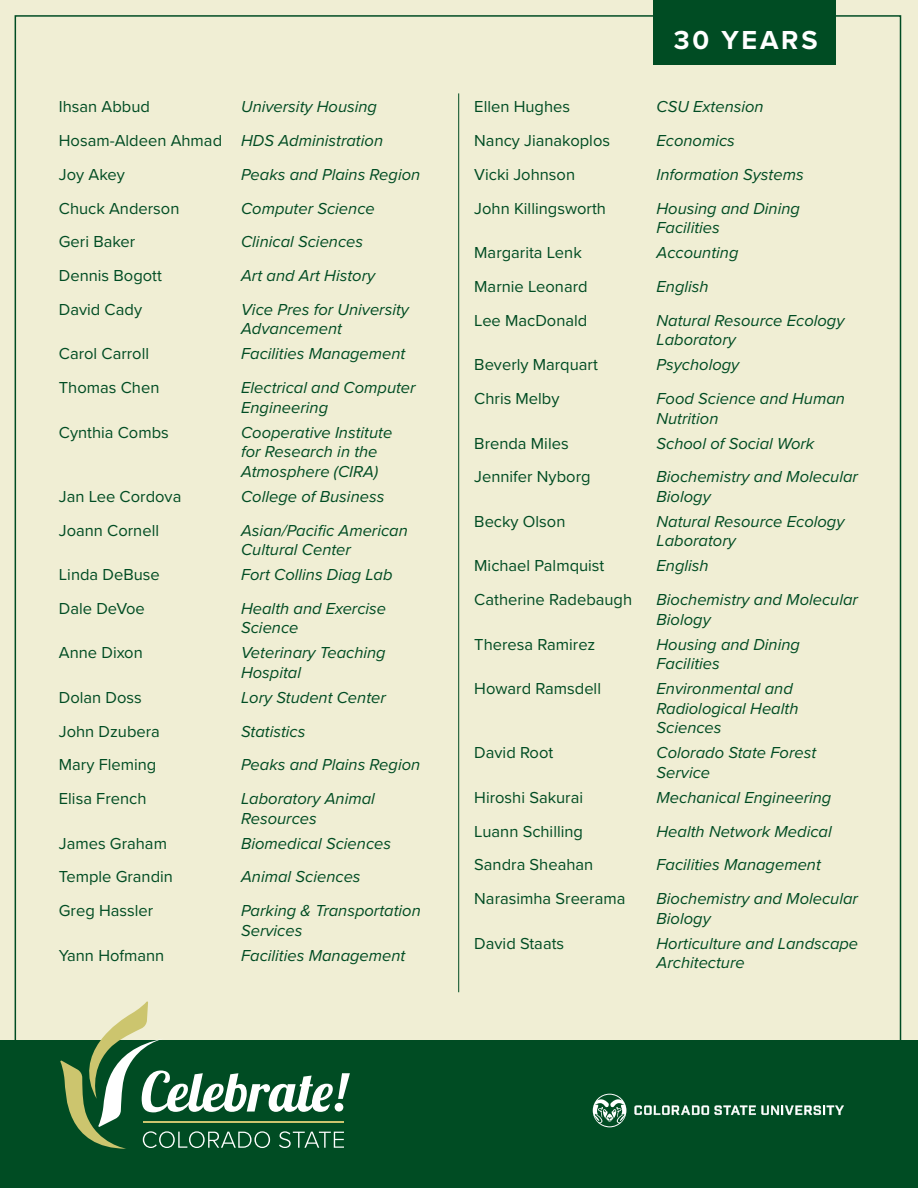
<style>
.page{position:relative;width:918px;height:1188px;background:#f0eed4}
.page>*{position:absolute;margin:0;border:0;box-sizing:border-box;transform-origin:0 0}
.t1{font:700 27px "Proxima Nova";letter-spacing:.1em;color:#fff}
.t2{font:italic 16.5px/19.5px "Proxima Nova";color:#004c23}
.t3{font:16.5px "Proxima Nova";color:#004c23}
</style>
<div class="page">
<div style="left:0;top:1040px;width:918px;height:148px;background:#004c23"></div>
<div style="left:653px;top:0;width:183px;height:65px;background:#004c23"></div>
<svg style="left:60px;top:1001px;width:290px;height:148px"></svg>
<svg style="left:634px;top:1105px;width:210px;height:10px"></svg>
<svg style="left:593px;top:1094px;width:33px;height:33px"></svg>
<hr style="left:458px;top:93px;width:1px;height:899px;background:#004c23">
<p class="t3" style="left:59px;top:95px;width:93px">Ihsan Abbud</p>
<p class="t2" style="left:241px;top:96px;width:137px">University Housing</p>
<p class="t3" style="left:59px;top:128px;width:165px">Hosam-Aldeen Ahmad</p>
<p class="t2" style="left:241px;top:130px;width:143px">HDS Administration</p>
<p class="t3" style="left:59px;top:162px;width:67px">Joy Akey</p>
<p class="t2" style="left:241px;top:164px;width:181px">Peaks and Plains Region</p>
<p class="t3" style="left:59px;top:196px;width:122px">Chuck Anderson</p>
<p class="t2" style="left:241px;top:198px;width:135px">Computer Science</p>
<p class="t3" style="left:59px;top:230px;width:78px">Geri Baker</p>
<p class="t2" style="left:241px;top:231px;width:124px">Clinical Sciences</p>
<p class="t3" style="left:59px;top:263px;width:105px">Dennis Bogott</p>
<p class="t2" style="left:241px;top:265px;width:136px">Art and Art History</p>
<p class="t3" style="left:59px;top:297px;width:85px">David Cady</p>
<p class="t2" style="left:241px;top:299px;width:169px">Vice Pres for University<br>Advancement</p>
<p class="t3" style="left:59px;top:342px;width:92px">Carol Carroll</p>
<p class="t2" style="left:241px;top:344px;width:166px">Facilities Management</p>
<p class="t3" style="left:59px;top:375px;width:102px">Thomas Chen</p>
<p class="t2" style="left:241px;top:377px;width:176px">Electrical and Computer<br>Engineering</p>
<p class="t3" style="left:59px;top:420px;width:112px">Cynthia Combs</p>
<p class="t2" style="left:241px;top:422px;width:153px">Cooperative Institute for Research in the<br>Atmosphere (CIRA)</p>
<p class="t3" style="left:59px;top:484px;width:124px">Jan Lee Cordova</p>
<p class="t2" style="left:241px;top:486px;width:145px">College of Business</p>
<p class="t3" style="left:59px;top:518px;width:102px">Joann Cornell</p>
<p class="t2" style="left:241px;top:520px;width:168px">Asian/Pacific American<br>Cultural Center</p>
<p class="t3" style="left:59px;top:562px;width:102px">Linda DeBuse</p>
<p class="t2" style="left:241px;top:564px;width:153px">Fort Collins Diag Lab</p>
<p class="t3" style="left:59px;top:596px;width:88px">Dale DeVoe</p>
<p class="t2" style="left:241px;top:598px;width:147px">Health and Exercise<br>Science</p>
<p class="t3" style="left:59px;top:641px;width:85px">Anne Dixon</p>
<p class="t2" style="left:241px;top:642px;width:146px">Veterinary Teaching<br>Hospital</p>
<p class="t3" style="left:59px;top:685px;width:85px">Dolan Doss</p>
<p class="t2" style="left:241px;top:687px;width:146px">Lory Student Center</p>
<p class="t3" style="left:59px;top:719px;width:103px">John Dzubera</p>
<p class="t2" style="left:241px;top:721px;width:66px">Statistics</p>
<p class="t3" style="left:59px;top:753px;width:99px">Mary Fleming</p>
<p class="t2" style="left:241px;top:754px;width:181px">Peaks and Plains Region</p>
<p class="t3" style="left:59px;top:786px;width:89px">Elisa French</p>
<p class="t2" style="left:241px;top:788px;width:135px">Laboratory Animal<br>Resources</p>
<p class="t3" style="left:59px;top:831px;width:110px">James Graham</p>
<p class="t2" style="left:241px;top:833px;width:152px">Biomedical Sciences</p>
<p class="t3" style="left:59px;top:865px;width:116px">Temple Grandin</p>
<p class="t2" style="left:241px;top:866px;width:121px">Animal Sciences</p>
<p class="t3" style="left:59px;top:898px;width:96px">Greg Hassler</p>
<p class="t2" style="left:241px;top:900px;width:181px">Parking &amp; Transportation<br>Services</p>
<p class="t3" style="left:59px;top:943px;width:107px">Yann Hofmann</p>
<p class="t2" style="left:241px;top:945px;width:166px">Facilities Management</p>
<p class="t1" style="left:674px;top:20px;width:145px">30 YEARS</p>
<p class="t3" style="left:474px;top:95px;width:97px">Ellen Hughes</p>
<p class="t2" style="left:657px;top:96px;width:109px">CSU Extension</p>
<p class="t3" style="left:474px;top:128px;width:137px">Nancy Jianakoplos</p>
<p class="t2" style="left:657px;top:130px;width:80px">Economics</p>
<p class="t3" style="left:474px;top:162px;width:102px">Vicki Johnson</p>
<p class="t2" style="left:657px;top:164px;width:149px">Information Systems</p>
<p class="t3" style="left:474px;top:196px;width:133px">John Killingsworth</p>
<p class="t2" style="left:657px;top:198px;width:145px">Housing and Dining<br>Facilities</p>
<p class="t3" style="left:474px;top:240px;width:109px">Margarita Lenk</p>
<p class="t2" style="left:657px;top:242px;width:83px">Accounting</p>
<p class="t3" style="left:474px;top:274px;width:115px">Marnie Leonard</p>
<p class="t2" style="left:657px;top:276px;width:54px">English</p>
<p class="t3" style="left:474px;top:308px;width:115px">Lee MacDonald</p>
<p class="t2" style="left:657px;top:310px;width:190px">Natural Resource Ecology<br>Laboratory</p>
<p class="t3" style="left:474px;top:352px;width:125px">Beverly Marquart</p>
<p class="t2" style="left:657px;top:354px;width:84px">Psychology</p>
<p class="t3" style="left:474px;top:386px;width:87px">Chris Melby</p>
<p class="t2" style="left:657px;top:388px;width:190px">Food Science and Human<br>Nutrition</p>
<p class="t3" style="left:474px;top:431px;width:96px">Brenda Miles</p>
<p class="t2" style="left:657px;top:433px;width:159px">School of Social Work</p>
<p class="t3" style="left:474px;top:465px;width:118px">Jennifer Nyborg</p>
<p class="t2" style="left:657px;top:466px;width:203px">Biochemistry and Molecular<br>Biology</p>
<p class="t3" style="left:474px;top:509px;width:93px">Becky Olson</p>
<p class="t2" style="left:657px;top:511px;width:190px">Natural Resource Ecology<br>Laboratory</p>
<p class="t3" style="left:474px;top:554px;width:132px">Michael Palmquist</p>
<p class="t2" style="left:657px;top:555px;width:54px">English</p>
<p class="t3" style="left:474px;top:587px;width:159px">Catherine Radebaugh</p>
<p class="t2" style="left:657px;top:589px;width:203px">Biochemistry and Molecular<br>Biology</p>
<p class="t3" style="left:474px;top:632px;width:123px">Theresa Ramirez</p>
<p class="t2" style="left:657px;top:634px;width:145px">Housing and Dining<br>Facilities</p>
<p class="t3" style="left:474px;top:676px;width:128px">Howard Ramsdell</p>
<p class="t2" style="left:657px;top:678px;width:143px">Environmental and<br>Radiological Health<br>Sciences</p>
<p class="t3" style="left:474px;top:740px;width:81px">David Root</p>
<p class="t2" style="left:657px;top:742px;width:161px">Colorado State Forest<br>Service</p>
<p class="t3" style="left:474px;top:785px;width:110px">Hiroshi Sakurai</p>
<p class="t2" style="left:657px;top:787px;width:176px">Mechanical Engineering</p>
<p class="t3" style="left:474px;top:819px;width:110px">Luann Schilling</p>
<p class="t2" style="left:657px;top:821px;width:177px">Health Network Medical</p>
<p class="t3" style="left:474px;top:852px;width:120px">Sandra Sheahan</p>
<p class="t2" style="left:657px;top:854px;width:166px">Facilities Management</p>
<p class="t3" style="left:474px;top:886px;width:153px">Narasimha Sreerama</p>
<p class="t2" style="left:657px;top:888px;width:203px">Biochemistry and Molecular<br>Biology</p>
<p class="t3" style="left:474px;top:931px;width:91px">David Staats</p>
<p class="t2" style="left:657px;top:933px;width:203px">Horticulture and Landscape<br>Architecture</p>
</div>
